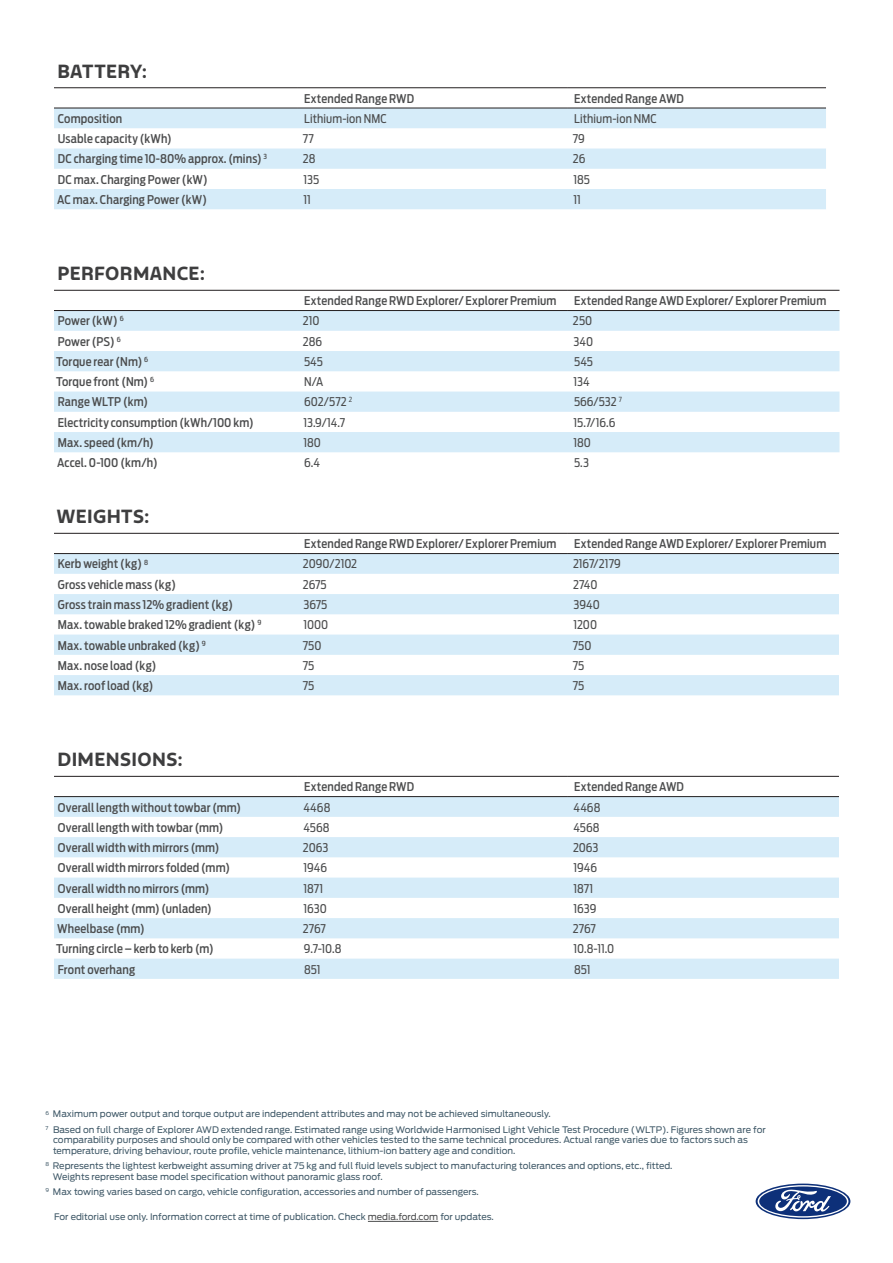
<style>
.page{position:relative;width:893px;height:1263px;background:#fff}
.page>*{position:absolute;margin:0;border:0;box-sizing:border-box;transform-origin:0 0}
.t1{font:18px "Ford F 1 Bold";letter-spacing:.02em;color:#3e3e3f}
.t2{font:500 12px "Ford Antenna Cond";letter-spacing:.015em;color:#4b4c4d}
.t3{font:12px "Ford Antenna Cond";color:#4b4c4d}
.t4{font:9px/10.8px "Ford Antenna";color:#405968}
.s1{color:#4b4c4d}
</style>
<div class="page">
<svg style="left:54px;top:109px;width:772px;height:100px;fill:#d6ecf9"></svg>
<hr style="left:54px;top:87px;width:243px;height:1px;background:#231f20">
<hr style="left:297px;top:87px;width:270px;height:1px;background:#231f20">
<hr style="left:567px;top:87px;width:259px;height:1px;background:#231f20">
<hr style="left:54px;top:108px;width:243px;height:1px;background:#231f20">
<hr style="left:297px;top:108px;width:270px;height:1px;background:#231f20">
<hr style="left:567px;top:108px;width:259px;height:1px;background:#231f20">
<svg style="left:54px;top:311px;width:785px;height:141px;fill:#d6ecf9"></svg>
<hr style="left:54px;top:290px;width:243px;height:1px;background:#231f20">
<hr style="left:297px;top:290px;width:270px;height:1px;background:#231f20">
<hr style="left:567px;top:290px;width:272px;height:1px;background:#231f20">
<hr style="left:54px;top:310px;width:243px;height:1px;background:#231f20">
<hr style="left:297px;top:310px;width:270px;height:1px;background:#231f20">
<hr style="left:567px;top:310px;width:272px;height:1px;background:#231f20">
<svg style="left:54px;top:554px;width:785px;height:141px;fill:#d6ecf9"></svg>
<hr style="left:54px;top:533px;width:243px;height:1px;background:#231f20">
<hr style="left:297px;top:533px;width:270px;height:1px;background:#231f20">
<hr style="left:567px;top:533px;width:272px;height:1px;background:#231f20">
<hr style="left:54px;top:553px;width:243px;height:1px;background:#231f20">
<hr style="left:297px;top:553px;width:270px;height:1px;background:#231f20">
<hr style="left:567px;top:553px;width:272px;height:1px;background:#231f20">
<svg style="left:54px;top:797px;width:785px;height:182px;fill:#d6ecf9"></svg>
<hr style="left:54px;top:776px;width:243px;height:1px;background:#231f20">
<hr style="left:297px;top:776px;width:270px;height:1px;background:#231f20">
<hr style="left:567px;top:776px;width:272px;height:1px;background:#231f20">
<hr style="left:54px;top:796px;width:243px;height:1px;background:#231f20">
<hr style="left:297px;top:796px;width:270px;height:1px;background:#231f20">
<hr style="left:567px;top:796px;width:272px;height:1px;background:#231f20">
<svg style="left:756px;top:1183px;width:94px;height:36px"></svg>
<svg style="left:758px;top:1185px;width:90px;height:32px"></svg>
<hr style="left:368px;top:1221px;width:70px;height:1px;background:#4b4c4d">
<h1 class="t1" style="left:57px;top:59px;width:91px">BATTERY:</h1>
<p class="t2" style="left:304px;top:88px;width:111px">Extended Range RWD</p>
<p class="t2" style="left:574px;top:88px;width:111px">Extended Range AWD</p>
<p class="t2" style="left:58px;top:108px;width:66px">Composition</p>
<p class="t3" style="left:304px;top:108px;width:84px">Lithium-ion NMC</p>
<p class="t3" style="left:574px;top:108px;width:84px">Lithium-ion NMC</p>
<p class="t2" style="left:58px;top:128px;width:116px">Usable capacity (kWh)</p>
<p class="t3" style="left:303px;top:129px;width:12px">77</p>
<p class="t3" style="left:573px;top:129px;width:14px">79</p>
<p class="t2" style="left:58px;top:149px;width:211px">DC charging time 10-80% approx. (mins) <sup>3</sup></p>
<p class="t3" style="left:303px;top:149px;width:14px">28</p>
<p class="t3" style="left:573px;top:149px;width:14px">26</p>
<p class="t2" style="left:58px;top:169px;width:152px">DC max. Charging Power (kW)</p>
<p class="t3" style="left:304px;top:169px;width:17px">135</p>
<p class="t3" style="left:574px;top:169px;width:18px">185</p>
<p class="t2" style="left:57px;top:189px;width:151px">AC max. Charging Power (kW)</p>
<p class="t3" style="left:304px;top:189px;width:9px">11</p>
<p class="t3" style="left:574px;top:189px;width:9px">11</p>
<h1 class="t1" style="left:57px;top:262px;width:149px">PERFORMANCE:</h1>
<p class="t2" style="left:304px;top:290px;width:254px">Extended Range RWD Explorer/ Explorer Premium</p>
<p class="t2" style="left:574px;top:290px;width:253px">Extended Range AWD Explorer/ Explorer Premium</p>
<p class="t2" style="left:58px;top:311px;width:67px">Power (kW) <sup>6</sup></p>
<p class="t3" style="left:303px;top:311px;width:18px">210</p>
<p class="t3" style="left:573px;top:311px;width:21px">250</p>
<p class="t2" style="left:58px;top:331px;width:65px">Power (PS) <sup>6</sup></p>
<p class="t3" style="left:303px;top:331px;width:21px">286</p>
<p class="t3" style="left:573px;top:331px;width:21px">340</p>
<p class="t2" style="left:56px;top:351px;width:93px">Torque rear (Nm) <sup>6</sup></p>
<p class="t3" style="left:304px;top:351px;width:20px">545</p>
<p class="t3" style="left:574px;top:351px;width:20px">545</p>
<p class="t2" style="left:56px;top:371px;width:99px">Torque front (Nm) <sup>6</sup></p>
<p class="t3" style="left:304px;top:372px;width:21px">N/A</p>
<p class="t3" style="left:574px;top:372px;width:18px">134</p>
<p class="t2" style="left:58px;top:392px;width:92px">Range WLTP (km)</p>
<p class="t3" style="left:304px;top:392px;width:50px">602/572 <sup>2</sup></p>
<p class="t3" style="left:574px;top:392px;width:49px">566/532 <sup>7</sup></p>
<p class="t2" style="left:58px;top:412px;width:197px">Electricity consumption (kWh/100 km)</p>
<p class="t3" style="left:304px;top:412px;width:43px">13.9/14.7</p>
<p class="t3" style="left:574px;top:412px;width:43px">15.7/16.6</p>
<p class="t2" style="left:58px;top:432px;width:98px">Max. speed (km/h)</p>
<p class="t3" style="left:304px;top:432px;width:19px">180</p>
<p class="t3" style="left:574px;top:432px;width:19px">180</p>
<p class="t2" style="left:57px;top:452px;width:102px">Accel. 0-100 (km/h)</p>
<p class="t3" style="left:304px;top:453px;width:17px">6.4</p>
<p class="t3" style="left:574px;top:453px;width:16px">5.3</p>
<h1 class="t1" style="left:56px;top:505px;width:95px">WEIGHTS:</h1>
<p class="t2" style="left:304px;top:533px;width:254px">Extended Range RWD Explorer/ Explorer Premium</p>
<p class="t2" style="left:574px;top:533px;width:253px">Extended Range AWD Explorer/ Explorer Premium</p>
<p class="t2" style="left:58px;top:554px;width:92px">Kerb weight (kg) <sup>8</sup></p>
<p class="t3" style="left:303px;top:554px;width:56px">2090/2102</p>
<p class="t3" style="left:573px;top:554px;width:49px">2167/2179</p>
<p class="t2" style="left:58px;top:574px;width:120px">Gross vehicle mass (kg)</p>
<p class="t3" style="left:303px;top:574px;width:25px">2675</p>
<p class="t3" style="left:573px;top:574px;width:26px">2740</p>
<p class="t2" style="left:58px;top:594px;width:177px">Gross train mass 12% gradient (kg)</p>
<p class="t3" style="left:303px;top:594px;width:25px">3675</p>
<p class="t3" style="left:573px;top:594px;width:28px">3940</p>
<p class="t2" style="left:58px;top:614px;width:205px">Max. towable braked 12% gradient (kg) <sup>9</sup></p>
<p class="t3" style="left:304px;top:615px;width:26px">1000</p>
<p class="t3" style="left:574px;top:615px;width:25px">1200</p>
<p class="t2" style="left:58px;top:635px;width:150px">Max. towable unbraked (kg) <sup>9</sup></p>
<p class="t3" style="left:303px;top:635px;width:20px">750</p>
<p class="t3" style="left:573px;top:635px;width:20px">750</p>
<p class="t2" style="left:58px;top:655px;width:100px">Max. nose load (kg)</p>
<p class="t3" style="left:303px;top:655px;width:13px">75</p>
<p class="t3" style="left:573px;top:655px;width:13px">75</p>
<p class="t2" style="left:58px;top:675px;width:97px">Max. roof load (kg)</p>
<p class="t3" style="left:303px;top:675px;width:13px">75</p>
<p class="t3" style="left:573px;top:675px;width:13px">75</p>
<h1 class="t1" style="left:57px;top:748px;width:127px">DIMENSIONS:</h1>
<p class="t2" style="left:304px;top:776px;width:111px">Extended Range RWD</p>
<p class="t2" style="left:574px;top:776px;width:111px">Extended Range AWD</p>
<p class="t2" style="left:58px;top:797px;width:185px">Overall length without towbar (mm)</p>
<p class="t3" style="left:304px;top:797px;width:28px">4468</p>
<p class="t3" style="left:574px;top:797px;width:28px">4468</p>
<p class="t2" style="left:58px;top:817px;width:167px">Overall length with towbar (mm)</p>
<p class="t3" style="left:304px;top:817px;width:28px">4568</p>
<p class="t3" style="left:574px;top:817px;width:28px">4568</p>
<p class="t2" style="left:58px;top:837px;width:163px">Overall width with mirrors (mm)</p>
<p class="t3" style="left:303px;top:837px;width:27px">2063</p>
<p class="t3" style="left:573px;top:837px;width:27px">2063</p>
<p class="t2" style="left:58px;top:857px;width:174px">Overall width mirrors folded (mm)</p>
<p class="t3" style="left:304px;top:857px;width:25px">1946</p>
<p class="t3" style="left:574px;top:857px;width:25px">1946</p>
<p class="t2" style="left:58px;top:878px;width:153px">Overall width no mirrors (mm)</p>
<p class="t3" style="left:304px;top:878px;width:21px">1871</p>
<p class="t3" style="left:574px;top:878px;width:21px">1871</p>
<p class="t2" style="left:58px;top:898px;width:156px">Overall height (mm) (unladen)</p>
<p class="t3" style="left:304px;top:898px;width:25px">1630</p>
<p class="t3" style="left:574px;top:898px;width:24px">1639</p>
<p class="t2" style="left:57px;top:918px;width:89px">Wheelbase (mm)</p>
<p class="t3" style="left:303px;top:918px;width:24px">2767</p>
<p class="t3" style="left:573px;top:918px;width:24px">2767</p>
<p class="t2" style="left:56px;top:938px;width:159px">Turning circle – kerb to kerb (m)</p>
<p class="t3" style="left:304px;top:939px;width:39px">9.7-10.8</p>
<p class="t3" style="left:574px;top:939px;width:42px">10.8-11.0</p>
<p class="t2" style="left:58px;top:959px;width:79px">Front overhang</p>
<p class="t3" style="left:304px;top:959px;width:18px">851</p>
<p class="t3" style="left:574px;top:959px;width:18px">851</p>
<p class="t4" style="left:45px;top:1106px;width:722px;line-height:15px"><sup>6</sup> Maximum power output and torque output are independent attributes and may not be achieved simultaneously.<br><sup>7</sup> Based on full charge of Explorer AWD extended range. Estimated range using Worldwide Harmonised Light Vehicle Test Procedure (WLTP). Figures shown are for</p>
<p class="t4" style="left:53px;top:1133px;width:696px">comparability purposes and should only be compared with other vehicles tested to the same technical procedures. Actual range varies due to factors such as temperature, driving behaviour, route profile, vehicle maintenance, lithium-ion battery age and condition.</p>
<p class="t4" style="left:53px;top:1159px;width:621px;text-indent:-7px"><sup>8</sup> Represents the lightest kerbweight assuming driver at 75 kg and full fluid levels subject to manufacturing tolerances and options, etc., fitted.<br>Weights represent base model specification without panoramic glass roof.</p>
<p class="t4" style="left:45px;top:1185px;width:435px"><sup>9</sup> Max towing varies based on cargo, vehicle configuration, accessories and number of passengers.</p>
<p class="t4" style="left:54px;top:1211px;width:441px">For editorial use only. Information correct at time of publication. Check <span class="s1">media.ford.com</span> for updates.</p>
</div>
